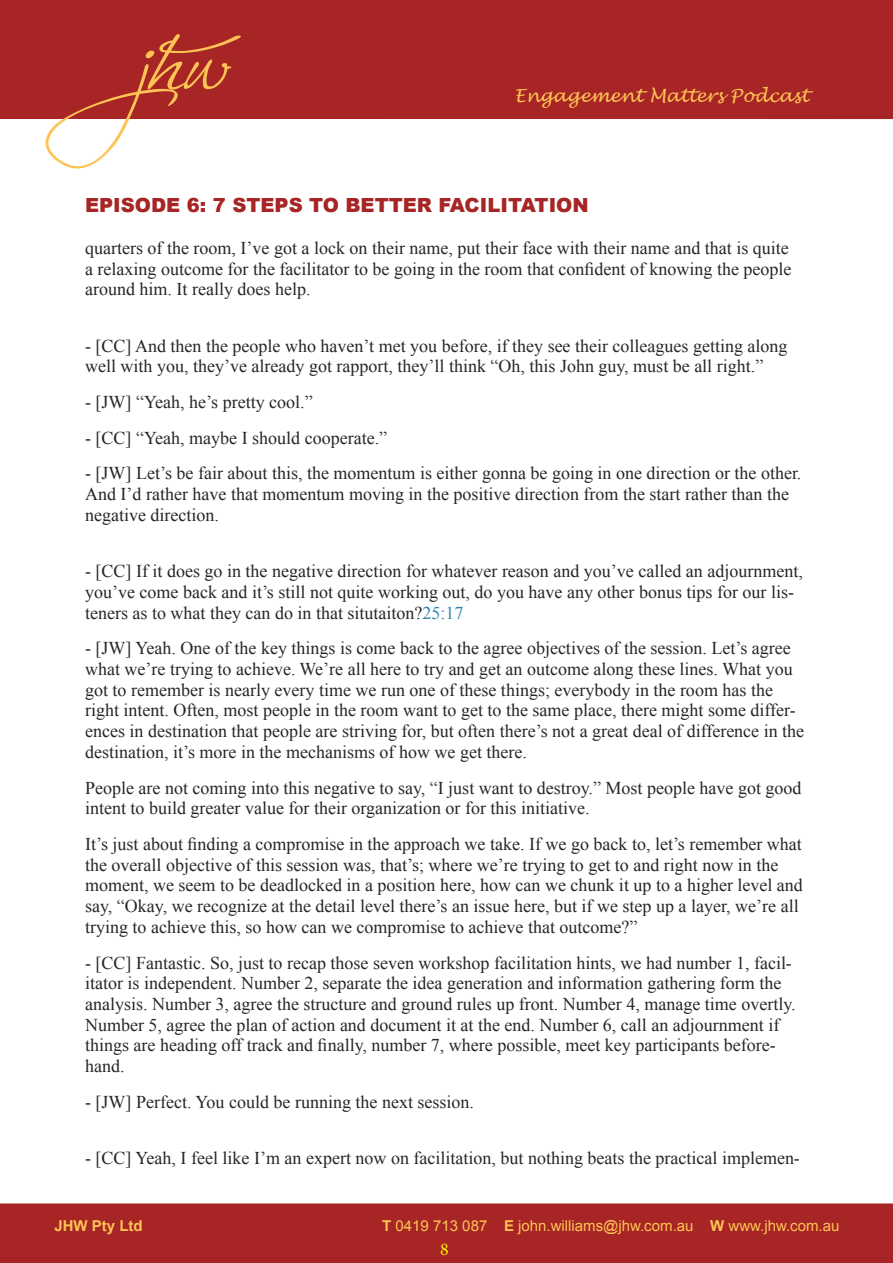
<style>
.page{position:relative;width:893px;height:1263px;background:#fff}
.page>*{position:absolute;margin:0;border:0;box-sizing:border-box;transform-origin:0 0}
.t1{font:900 19.5px "Arial";color:#a72524}
.Normal__Web{font:18px/20.7px "Times New Roman";color:#262626}
.t2{font:italic 18px "Lucida Handwriting";color:#fec355}
.t3{font:18px "Minion Pro";color:#fff101}
.t4{font:15px "Arial";color:#fec355}
.t5{font:700 15px "Arial";color:#fec355}
.s1{color:#3482b1}
.s2{font-weight:700}
</style>
<div class="page">
<div style="left:0;top:1203px;width:893px;height:60px;background:#a72524"></div>
<div style="left:0;top:0;width:893px;height:119px;background:#a72524"></div>
<svg style="left:45px;top:34px;width:196px;height:135px"></svg>
<p class="t2" style="left:514px;top:85px;width:296px">Engagement Matters Podcast</p>
<p class="t1" style="left:85px;top:191px;width:505px">EPISODE 6: 7 STEPS TO BETTER FACILITATION</p>
<p class="Normal__Web" style="left:85px;top:237px;width:708px">quarters of the room, I’ve got a lock on their name, put their face with their name and that is quite a relaxing outcome for the facilitator to be going in the room that confident of knowing the people around him. It really does help.</p>
<p class="Normal__Web" style="left:85px;top:335px;width:704px">- [CC] And then the people who haven’t met you before, if they see their colleagues getting along well with you, they’ve already got rapport, they’ll think “Oh, this John guy, must be all right.”</p>
<p class="Normal__Web" style="left:85px;top:391px;width:229px">- [JW] “Yeah, he’s pretty cool.”</p>
<p class="Normal__Web" style="left:85px;top:427px;width:304px">- [CC] “Yeah, maybe I should cooperate.”</p>
<p class="Normal__Web" style="left:85px;top:463px;width:718px">- [JW] Let’s be fair about this, the momentum is either gonna be going in one direction or the other.<br>And I’d rather have that momentum moving in the positive direction from the start rather than the negative direction.</p>
<p class="Normal__Web" style="left:85px;top:561px;width:719px">- [CC] If it does go in the negative direction for whatever reason and you’ve called an adjournment, you’ve come back and it’s still not quite working out, do you have any other bonus tips for our lis&shy;teners as to what they can do in that situtaiton?<span class="s1">25:17</span></p>
<p class="Normal__Web" style="left:85px;top:638px;width:721px">- [JW] Yeah. One of the key things is come back to the agree objectives of the session. Let’s agree what we’re trying to achieve. We’re all here to try and get an outcome along these lines. What you got to remember is nearly every time we run one of these things; everybody in the room has the right intent. Often, most people in the room want to get to the same place, there might some differ&shy;ences in destination that people are striving for, but often there’s not a great deal of difference in the destination, it’s more in the mechanisms of how we get there.</p>
<p class="Normal__Web" style="left:85px;top:777px;width:718px">People are not coming into this negative to say, “I just want to destroy.” Most people have got good intent to build greater value for their organization or for this initiative.</p>
<p class="Normal__Web" style="left:85px;top:833px;width:719px">It’s just about finding a compromise in the approach we take. If we go back to, let’s remember what the overall objective of this session was, that’s; where we’re trying to get to and right now in the moment, we seem to be deadlocked in a position here, how can we chunk it up to a higher level and say, “Okay, we recognize at the detail level there’s an issue here, but if we step up a layer, we’re all trying to achieve this, so how can we compromise to achieve that outcome?”</p>
<p class="Normal__Web" style="left:85px;top:952px;width:712px">- [CC] Fantastic. So, just to recap those seven workshop facilitation hints, we had number 1, facil&shy;itator is independent. Number 2, separate the idea generation and information gathering form the analysis. Number 3, agree the structure and ground rules up front. Number 4, manage time overtly.<br>Number 5, agree the plan of action and document it at the end. Number 6, call an adjournment if things are heading off track and finally, number 7, where possible, meet key participants before&shy;hand.</p>
<p class="Normal__Web" style="left:85px;top:1091px;width:390px">- [JW] Perfect. You could be running the next session.</p>
<p class="Normal__Web" style="left:85px;top:1147px;width:716px">- [CC] Yeah, I feel like I’m an expert now on facilitation, but nothing beats the practical implemen-</p>
<p class="t5" style="left:54px;top:1215px;width:90px">JHW Pty Ltd</p>
<p class="t4" style="left:382px;top:1215px;width:459px"><span class="s2">T</span> 0419 713 087 <span class="s2">E</span> john.williams@jhw.com.au <span class="s2">W</span> www.jhw.com.au</p>
<p class="t3" style="left:440px;top:1237px;width:10px">8</p>
</div>
